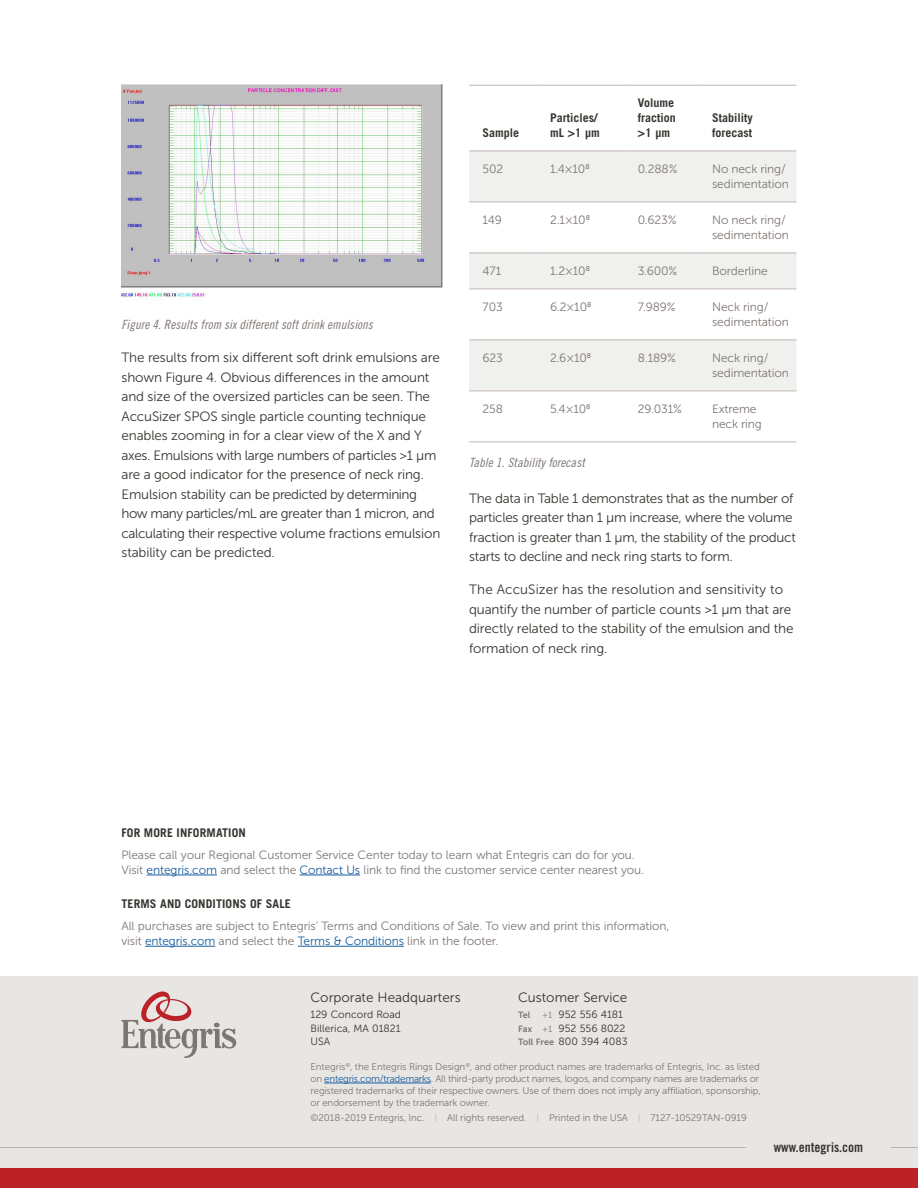
<style>
.page{position:relative;width:918px;height:1188px;background:#fff}
.page>*{position:absolute;margin:0;border:0;box-sizing:border-box;transform-origin:0 0}
.t1{font:13.5px/19.5px "Museo Sans 300";letter-spacing:-.01em;color:#38352f}
.t2{font:13.5px "Trade Gothic LT Std Bd Cn 20";color:#38352f}
.t3{font:12.75px "Trade Gothic LT Std Cn 18 Obl";letter-spacing:.005em;color:#7e7672}
.t4{font:12px/15px "Museo Sans 300";letter-spacing:-.01em;color:#7e7672}
.t5{font:700 12px/15px "Trade Gothic LT Std";color:#38352f}
.t6{font:10.5px/13.5px "Museo Sans 300";color:#38352f;text-align:justify}
.t7{font:9.75px/12px "Museo Sans 300";letter-spacing:-.015em;color:#7e7672}
.t8{font:9px "Museo Sans 700";color:#7e7672}
.s1{color:#175d9e}
.s2{font-size:9px;color:#7e7672}
.s3{font-family:"Museo Sans 700";font-size:9px;color:#7e7672}
.s4{color:#c0b5ae}
</style>
<div class="page">
<div style="left:0;top:976px;width:918px;height:212px;background:#e8e6e3"></div>
<div style="left:0;top:1168px;width:918px;height:20px;background:#bb2127"></div>
<hr style="left:147px;top:875px;width:70px;height:1px;background:#175d9e">
<hr style="left:300px;top:875px;width:60px;height:1px;background:#175d9e">
<hr style="left:145px;top:946px;width:70px;height:1px;background:#175d9e">
<hr style="left:298px;top:946px;width:106px;height:1px;background:#175d9e">
<svg style="left:891px;top:1147px;width:27px;height:1px"></svg>
<hr style="left:0;top:1147px;width:746px;height:1px;background:#c0b5ae">
<hr style="left:324px;top:1083px;width:107px;height:1px;background:#175d9e">
<svg style="left:122px;top:992px;width:114px;height:66px"></svg>
<img style="left:122px;top:84px;width:321px;height:215px">
<svg style="left:469px;top:152px;width:327px;height:239px;fill:#f0f0ee"></svg>
<hr style="left:469px;top:202px;width:68px;height:1px;background:#c0b5ae">
<hr style="left:537px;top:202px;width:87px;height:1px;background:#c0b5ae">
<hr style="left:624px;top:202px;width:75px;height:1px;background:#c0b5ae">
<hr style="left:699px;top:202px;width:97px;height:1px;background:#c0b5ae">
<hr style="left:469px;top:253px;width:68px;height:1px;background:#c0b5ae">
<hr style="left:537px;top:253px;width:87px;height:1px;background:#c0b5ae">
<hr style="left:624px;top:253px;width:75px;height:1px;background:#c0b5ae">
<hr style="left:699px;top:253px;width:97px;height:1px;background:#c0b5ae">
<hr style="left:469px;top:289px;width:68px;height:1px;background:#c0b5ae">
<hr style="left:537px;top:289px;width:87px;height:1px;background:#c0b5ae">
<hr style="left:624px;top:289px;width:75px;height:1px;background:#c0b5ae">
<hr style="left:699px;top:289px;width:97px;height:1px;background:#c0b5ae">
<hr style="left:469px;top:340px;width:68px;height:1px;background:#c0b5ae">
<hr style="left:537px;top:340px;width:87px;height:1px;background:#c0b5ae">
<hr style="left:624px;top:340px;width:75px;height:1px;background:#c0b5ae">
<hr style="left:699px;top:340px;width:97px;height:1px;background:#c0b5ae">
<hr style="left:469px;top:391px;width:68px;height:1px;background:#c0b5ae">
<hr style="left:537px;top:391px;width:87px;height:1px;background:#c0b5ae">
<hr style="left:624px;top:391px;width:75px;height:1px;background:#c0b5ae">
<hr style="left:699px;top:391px;width:97px;height:1px;background:#c0b5ae">
<hr style="left:469px;top:85px;width:68px;height:1px;background:#c0b5ae">
<hr style="left:537px;top:85px;width:87px;height:1px;background:#c0b5ae">
<hr style="left:624px;top:85px;width:75px;height:1px;background:#c0b5ae">
<hr style="left:699px;top:85px;width:97px;height:1px;background:#c0b5ae">
<hr style="left:469px;top:151px;width:68px;height:1px;background:#c0b5ae">
<hr style="left:537px;top:151px;width:87px;height:1px;background:#c0b5ae">
<hr style="left:624px;top:151px;width:75px;height:1px;background:#c0b5ae">
<hr style="left:699px;top:151px;width:97px;height:1px;background:#c0b5ae">
<hr style="left:469px;top:442px;width:68px;height:1px;background:#c0b5ae">
<hr style="left:537px;top:442px;width:87px;height:1px;background:#c0b5ae">
<hr style="left:624px;top:442px;width:75px;height:1px;background:#c0b5ae">
<hr style="left:699px;top:442px;width:97px;height:1px;background:#c0b5ae">
<p class="t3" style="left:122px;top:317px;width:253px">Figure 4. Results from six different soft drink emulsions</p>
<p class="t1" style="left:122px;top:348px;width:320px">The results from six different soft drink emulsions are shown Figure 4. Obvious differences in the amount and size of the oversized particles can be seen. The AccuSizer SPOS single particle counting technique enables zooming in for a clear view of the X and Y axes. Emulsions with large numbers of particles &gt;1 μm are a good indicator for the presence of neck ring.<br>Emulsion stability can be predicted by determining how many particles/mL are greater than 1 micron, and calculating their respective volume fractions emulsion stability can be predicted.</p>
<p class="t5" style="left:483px;top:125px;width:38px">Sample</p>
<p class="t5" style="left:550px;top:110px;width:51px">Particles/ mL &gt;1 μm</p>
<p class="t5" style="left:638px;top:95px;width:40px">Volume fraction &gt;1 μm</p>
<p class="t5" style="left:712px;top:110px;width:42px">Stability forecast</p>
<p class="t4" style="left:483px;top:162px;width:22px">502</p>
<p class="t4" style="left:550px;top:162px;width:41px">1.4×10<sup>8</sup></p>
<p class="t4" style="left:638px;top:162px;width:41px">0.288%</p>
<p class="t4" style="left:712px;top:162px;width:78px">No neck ring/ sedimentation</p>
<p class="t4" style="left:483px;top:213px;width:21px">149</p>
<p class="t4" style="left:550px;top:213px;width:41px">2.1×10<sup>8</sup></p>
<p class="t4" style="left:638px;top:213px;width:40px">0.623%</p>
<p class="t4" style="left:712px;top:213px;width:78px">No neck ring/ sedimentation</p>
<p class="t4" style="left:483px;top:264px;width:20px">471</p>
<p class="t4" style="left:550px;top:264px;width:41px">1.2×10<sup>8</sup></p>
<p class="t4" style="left:638px;top:264px;width:41px">3.600%</p>
<p class="t4" style="left:712px;top:264px;width:57px">Borderline</p>
<p class="t4" style="left:483px;top:300px;width:22px">703</p>
<p class="t4" style="left:550px;top:300px;width:43px">6.2×10<sup>8</sup></p>
<p class="t4" style="left:638px;top:300px;width:39px">7.989%</p>
<p class="t4" style="left:712px;top:300px;width:78px">Neck ring/ sedimentation</p>
<p class="t4" style="left:483px;top:351px;width:22px">623</p>
<p class="t4" style="left:550px;top:351px;width:43px">2.6×10<sup>8</sup></p>
<p class="t4" style="left:638px;top:351px;width:40px">8.189%</p>
<p class="t4" style="left:712px;top:351px;width:78px">Neck ring/ sedimentation</p>
<p class="t4" style="left:483px;top:402px;width:22px">258</p>
<p class="t4" style="left:550px;top:402px;width:42px">5.4×10<sup>8</sup></p>
<p class="t4" style="left:638px;top:402px;width:46px">29.031%</p>
<p class="t4" style="left:712px;top:402px;width:51px">Extreme neck ring</p>
<p class="t3" style="left:469px;top:455px;width:117px">Table 1. Stability forecast</p>
<p class="t1" style="left:469px;top:489px;width:328px">The data in Table 1 demonstrates that as the number of particles greater than 1 μm increase, where the volume fraction is greater than 1 μm, the stability of the product starts to decline and neck ring starts to form.</p>
<p class="t1" style="left:469px;top:580px;width:326px">The AccuSizer has the resolution and sensitivity to quantify the number of particle counts &gt;1 μm that are directly related to the stability of the emulsion and the formation of neck ring.</p>
<p class="t5" style="left:122px;top:825px;width:126px">FOR MORE INFORMATION</p>
<p class="t4" style="left:122px;top:847px;width:524px">Please call your Regional Customer Service Center today to learn what Entegris can do for you.<br>Visit <span class="s1">entegris.com</span> and select the <span class="s1">Contact Us</span> link to find the customer service center nearest you.</p>
<p class="t5" style="left:122px;top:896px;width:171px">TERMS AND CONDITIONS OF SALE</p>
<p class="t4" style="left:122px;top:918px;width:549px">All purchases are subject to Entegris’ Terms and Conditions of Sale. To view and print this information, visit <span class="s1">entegris.com</span> and select the <span class="s1">Terms &amp; Conditions</span> link in the footer.</p>
<p class="t1" style="left:310px;top:987px;width:152px">Corporate Headquarters</p>
<p class="t1" style="left:518px;top:987px;width:111px">Customer Service</p>
<p class="t6" style="left:310px;top:1008px;width:92px">129 Concord Road Billerica, MA 01821<br>USA</p>
<p class="t8" style="left:518px;top:1010px;width:14px">Tel</p>
<p class="t6" style="left:518px;top:1008px;width:111px;text-align:left;text-indent:24px"><span class="s2">+1</span> 952 556 4181<br><span class="s3">Fax</span> <span class="s2">+1</span> 952 556 8022<br><span class="s3">Toll Free</span> 800 394 4083</p>
<p class="t7" style="left:310px;top:1061px;width:452px">Entegris<sup>®</sup>, the Entegris Rings Design<sup>®</sup>, and other product names are trademarks of Entegris, Inc. as listed on <span class="s1">entegris.com/trademarks</span>. All third-party product names, logos, and company names are trademarks or registered trademarks of their respective owners. Use of them does not imply any affiliation, sponsorship, or endorsement by the trademark owner.</p>
<p class="t7" style="left:310px;top:1112px;width:438px">©2018-2019 Entegris, Inc. <span class="s4">|</span> All rights reserved. <span class="s4">|</span> Printed in the USA <span class="s4">|</span> 7127-10529TAN-0919</p>
<p class="t2" style="left:774px;top:1139px;width:91px">www.entegris.com</p>
</div>
